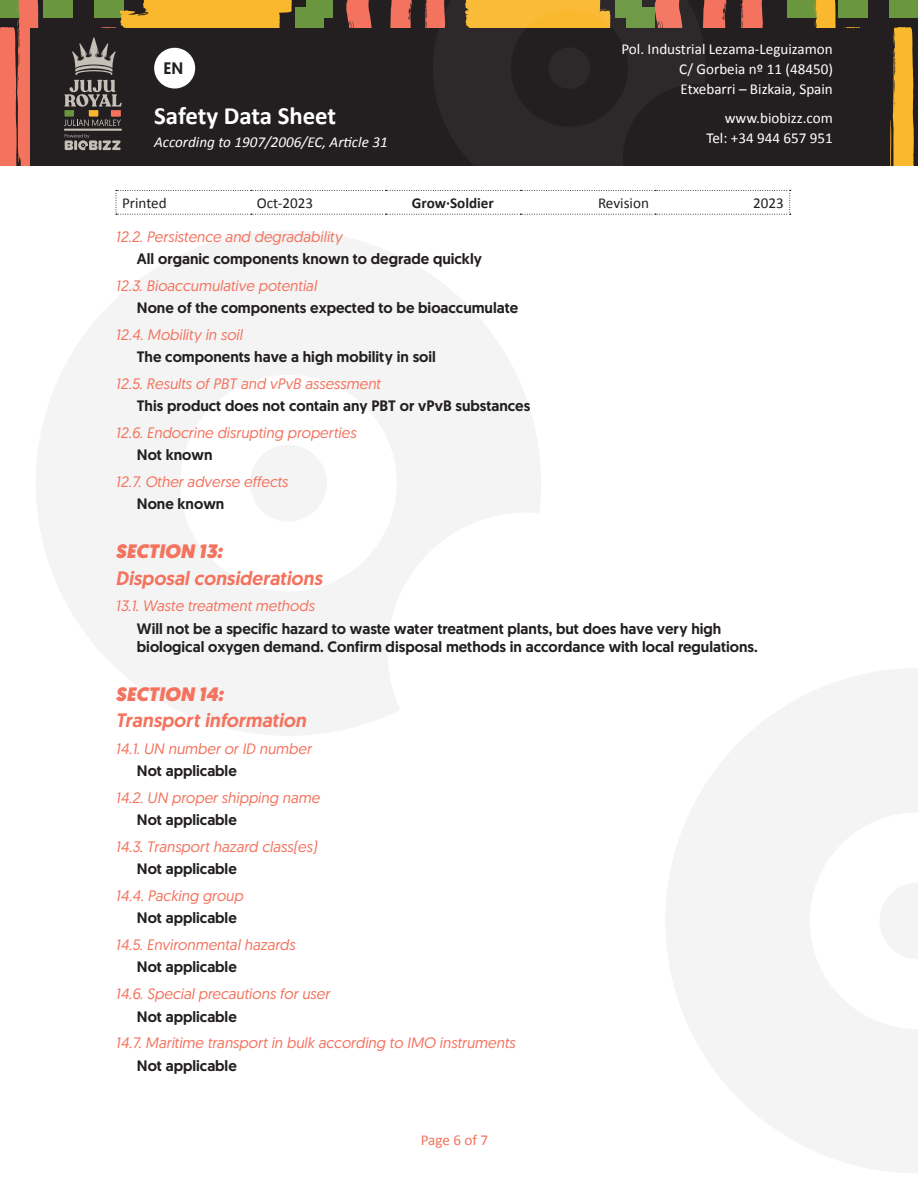
<style>
.page{position:relative;width:918px;height:1188px;background:#fff}
.page>*{position:absolute;margin:0;border:0;box-sizing:border-box;transform-origin:0 0}
.t1{font:700 24.9px "Calibri";letter-spacing:-.005em;color:#fff}
.Paragraph_Style1{font:italic 500 19.5px "Geomanist";color:#f3735e}
.Paragraph_Style1-2{font:italic 900 19.5px "Geomanist";color:#f3735e}
.t2{font:500 16.65px "Geomanist";color:#231f20}
.Paragraph_Style1-3{font:500 15.15px/18.1px "Geomanist";color:#231f20}
.Paragraph_Style3{font:italic 15.15px "Geomanist";color:#f3735e}
.t3{font:15.15px/20px "Calibri";color:#fff;text-align:justify}
.t4{font:italic 15.15px "Calibri";color:#fff}
.t5{font:15.15px "Calibri";color:#231f20}
.t6{font:700 15.15px "Calibri";color:#231f20}
.Paragraph_Style1-4{font:15.15px "Calibri";letter-spacing:-.005em;color:#f3735e}
</style>
<div class="page">
<div style="left:0;top:0;width:918px;height:166px;background:#231f20"></div>
<div style="left:43px;top:0;width:30px;height:18px;background:#69963e"></div>
<svg style="left:0;top:0;width:39px;height:166px;background:#d56c55"></svg>
<div style="left:787px;top:0;width:30px;height:18px;background:#69963e"></div>
<div style="left:889px;top:0;width:29px;height:18px;background:#69963e"></div>
<svg style="left:814px;top:0;width:54px;height:28px"></svg>
<svg style="left:890px;top:27px;width:24px;height:139px;background:#d19b2c"></svg>
<svg style="left:424px;top:0;width:9px;height:28px"></svg>
<svg style="left:390px;top:0;width:22px;height:28px"></svg>
<svg style="left:346px;top:0;width:26px;height:28px"></svg>
<div style="left:306px;top:0;width:27px;height:18px;background:#69963e"></div>
<div style="left:296px;top:7px;width:28px;height:29px;background:#69963e"></div>
<svg style="left:740px;top:0;width:23px;height:28px"></svg>
<svg style="left:706px;top:0;width:20px;height:28px"></svg>
<div style="left:30px;top:29px;width:858px;height:137px;background:#231f20"></div>
<svg style="left:36px;top:231px;width:505px;height:504px;fill:#f4f4f4"></svg>
<div style="left:250px;top:445px;width:77px;height:77px;background:#f4f4f4;border-radius:50%"></div>
<svg style="left:666px;top:669px;width:252px;height:504px;fill:#f4f4f4"></svg>
<svg style="left:879px;top:882px;width:39px;height:77px"></svg>
<svg style="left:433px;top:0;width:273px;height:190px"></svg>
<div style="left:549px;top:47px;width:41px;height:42px;background:#2d292a;border-radius:50%"></div>
<svg style="left:116px;top:190px;width:675px;height:25px"></svg>
<svg style="left:64px;top:0;width:228px;height:151px"></svg>
<p class="t2" style="left:164px;top:58px;width:21px">EN</p>
<h1 class="t1" style="left:154px;top:98px;width:184px">Safety Data Sheet</h1>
<p class="t4" style="left:154px;top:132px;width:235px">According to 1907/2006/EC, Article 31</p>
<p class="t3" style="left:679px;top:38px;width:155px;text-indent:-58px">Pol. Industrial Lezama-Leguizamon C/ Gorbeia nº 11 (48450)<br>Etxebarri – Bizkaia, Spain</p>
<p class="t3" style="left:706px;top:108px;width:128px;text-align:right">www.biobizz.com<br>Tel: +34 944 657 951</p>
<p class="t5" style="left:122px;top:193px;width:46px">Printed</p>
<p class="t5" style="left:257px;top:193px;width:58px">Oct-2023</p>
<p class="t6" style="left:412px;top:192px;width:84px">Grow·Soldier</p>
<p class="t5" style="left:598px;top:193px;width:52px">Revision</p>
<p class="t5" style="left:753px;top:193px;width:32px">2023</p>
<p class="Paragraph_Style3" style="left:116px;top:227px;width:228px">12.2. Persistence and degradability</p>
<p class="Paragraph_Style1-3" style="left:137px;top:250px;width:347px">All organic components known to degrade quickly</p>
<p class="Paragraph_Style3" style="left:116px;top:276px;width:202px">12.3. Bioaccumulative potential</p>
<p class="Paragraph_Style1-3" style="left:137px;top:299px;width:383px">None of the components expected to be bioaccumulate</p>
<p class="Paragraph_Style3" style="left:116px;top:325px;width:128px">12.4. Mobility in soil</p>
<p class="Paragraph_Style1-3" style="left:137px;top:348px;width:301px">The components have a high mobility in soil</p>
<p class="Paragraph_Style3" style="left:116px;top:374px;width:266px">12.5. Results of PBT and vPvB assessment</p>
<p class="Paragraph_Style1-3" style="left:137px;top:397px;width:395px">This product does not contain any PBT or vPvB substances</p>
<p class="Paragraph_Style3" style="left:116px;top:423px;width:242px">12.6. Endocrine disrupting properties</p>
<p class="Paragraph_Style1-3" style="left:137px;top:446px;width:77px">Not known</p>
<p class="Paragraph_Style3" style="left:116px;top:472px;width:174px">12.7. Other adverse effects</p>
<p class="Paragraph_Style1-3" style="left:137px;top:495px;width:89px">None known</p>
<p class="Paragraph_Style1-2" style="left:116px;top:538px;width:108px">SECTION 13:</p>
<p class="Paragraph_Style1" style="left:116px;top:565px;width:208px">Disposal considerations</p>
<p class="Paragraph_Style3" style="left:116px;top:596px;width:200px">13.1. Waste treatment methods</p>
<p class="Paragraph_Style1-3" style="left:137px;top:619px;width:622px">Will not be a specific hazard to waste water treatment plants, but does have very high biological oxygen demand. Confirm disposal methods in accordance with local regulations.</p>
<p class="Paragraph_Style1-2" style="left:116px;top:681px;width:109px">SECTION 14:</p>
<p class="Paragraph_Style1" style="left:116px;top:708px;width:192px">Transport information</p>
<p class="Paragraph_Style3" style="left:116px;top:739px;width:197px">14.1. UN number or ID number</p>
<p class="Paragraph_Style1-3" style="left:137px;top:762px;width:101px">Not applicable</p>
<p class="Paragraph_Style3" style="left:116px;top:788px;width:206px">14.2. UN proper shipping name</p>
<p class="Paragraph_Style1-3" style="left:137px;top:811px;width:101px">Not applicable</p>
<p class="Paragraph_Style3" style="left:116px;top:837px;width:203px">14.3. Transport hazard class(es)</p>
<p class="Paragraph_Style1-3" style="left:137px;top:860px;width:101px">Not applicable</p>
<p class="Paragraph_Style3" style="left:116px;top:886px;width:129px">14.4. Packing group</p>
<p class="Paragraph_Style1-3" style="left:137px;top:909px;width:101px">Not applicable</p>
<p class="Paragraph_Style3" style="left:116px;top:935px;width:181px">14.5. Environmental hazards</p>
<p class="Paragraph_Style1-3" style="left:137px;top:958px;width:101px">Not applicable</p>
<p class="Paragraph_Style3" style="left:116px;top:984px;width:215px">14.6. Special precautions for user</p>
<p class="Paragraph_Style1-3" style="left:137px;top:1007px;width:101px">Not applicable</p>
<p class="Paragraph_Style3" style="left:116px;top:1033px;width:401px">14.7. Maritime transport in bulk according to IMO instruments</p>
<p class="Paragraph_Style1-3" style="left:137px;top:1056px;width:101px">Not applicable</p>
<p class="Paragraph_Style1-4" style="left:421px;top:1131px;width:69px">Page 6 of 7</p>
</div>
